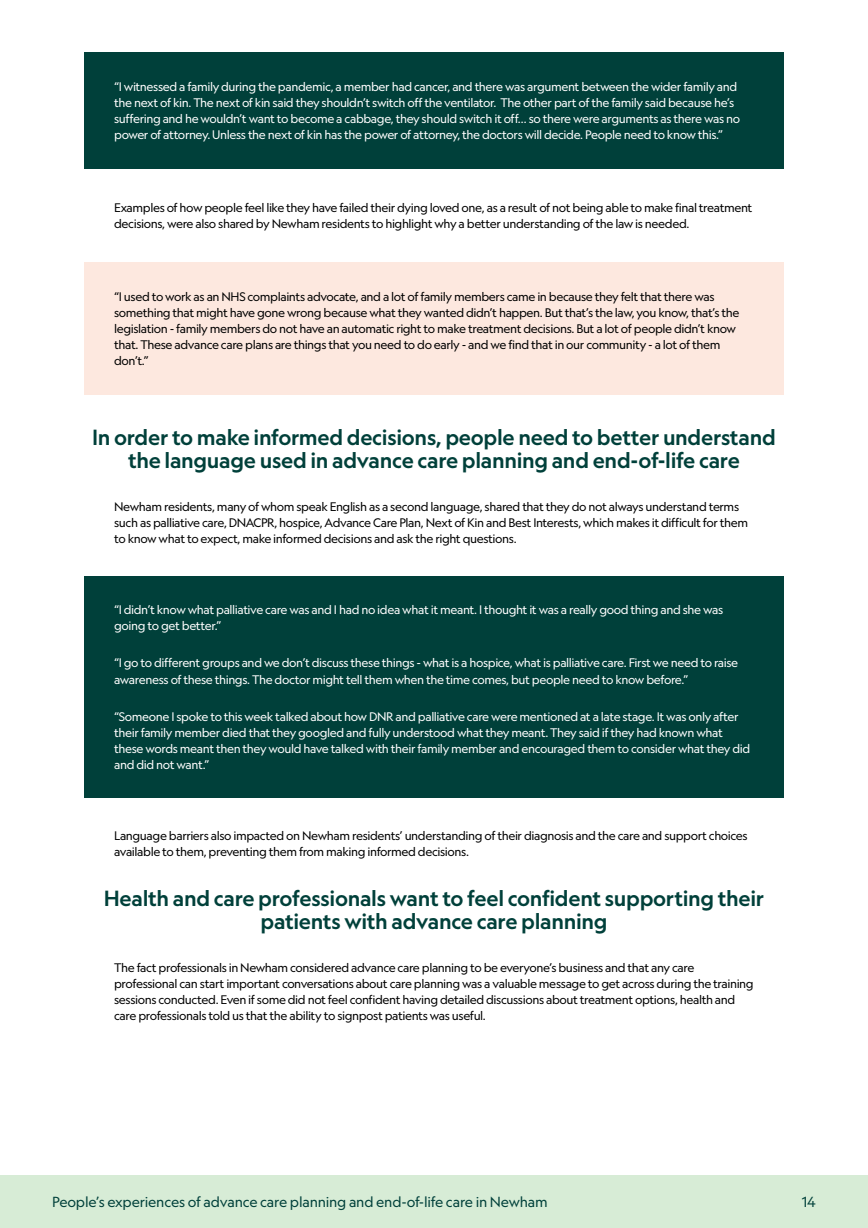
<style>
.page{position:relative;width:868px;height:1228px;background:#fff}
.page>*{position:absolute;margin:0;border:0;box-sizing:border-box;transform-origin:0 0}
.t1{font:500 21px/23.1px "Geograph";letter-spacing:-.015em;color:#00403a;text-align:center}
.t2{font:14px "Geograph";letter-spacing:-.015em;color:#00403a}
.t3{font:11.9px/16.1px "Geograph";letter-spacing:-.035em;color:#000}
.t4{font:11.9px/16.1px "Geograph";letter-spacing:-.035em;color:#fff}
</style>
<div class="page">
<div style="left:0;top:1175px;width:868px;height:53px;background:#d7ecd6"></div>
<div style="left:84px;top:52px;width:700px;height:117px;background:#00403a"></div>
<div style="left:84px;top:262px;width:700px;height:133px;background:#fde8df"></div>
<div style="left:84px;top:576px;width:700px;height:221px;background:#00403a"></div>
<p class="t4" style="left:114px;top:78px;width:628px">“I witnessed a family during the pandemic, a member had cancer, and there was argument between the wider family and the next of kin. The next of kin said they shouldn’t switch off the ventilator. The other part of the family said because he’s suffering and he wouldn’t want to become a cabbage, they should switch it off… so there were arguments as there was no power of attorney. Unless the next of kin has the power of attorney, the doctors will decide. People need to know this.”</p>
<p class="t3" style="left:114px;top:200px;width:640px">Examples of how people feel like they have failed their dying loved one, as a result of not being able to make final treatment decisions, were also shared by Newham residents to highlight why a better understanding of the law is needed.</p>
<p class="t3" style="left:114px;top:288px;width:627px">“I used to work as an NHS complaints advocate, and a lot of family members came in because they felt that there was something that might have gone wrong because what they wanted didn’t happen. But that’s the law, you know, that’s the legislation - family members do not have an automatic right to make treatment decisions. But a lot of people didn’t know that. These advance care plans are things that you need to do early - and we find that in our community - a lot of them don’t.”</p>
<h1 class="t1" style="left:92px;top:425px;width:685px">In order to make informed decisions, people need to better understand the language used in advance care planning and end-of-life care</h1>
<p class="t3" style="left:114px;top:498px;width:636px">Newham residents, many of whom speak English as a second language, shared that they do not always understand terms such as palliative care, DNACPR, hospice, Advance Care Plan, Next of Kin and Best Interests, which makes it difficult for them to know what to expect, make informed decisions and ask the right questions.</p>
<p class="t4" style="left:114px;top:602px;width:611px">“I didn’t know what palliative care was and I had no idea what it meant. I thought it was a really good thing and she was going to get better.”</p>
<p class="t4" style="left:114px;top:655px;width:626px">“I go to different groups and we don’t discuss these things - what is a hospice, what is palliative care. First we need to raise awareness of these things. The doctor might tell them when the time comes, but people need to know before.”</p>
<p class="t4" style="left:114px;top:708px;width:638px">“Someone I spoke to this week talked about how DNR and palliative care were mentioned at a late stage. It was only after their family member died that they googled and fully understood what they meant. They said if they had known what these words meant then they would have talked with their family member and encouraged them to consider what they did and did not want.”</p>
<p class="t3" style="left:114px;top:828px;width:635px">Language barriers also impacted on Newham residents’ understanding of their diagnosis and the care and support choices available to them, preventing them from making informed decisions.</p>
<h1 class="t1" style="left:104px;top:886px;width:662px">Health and care professionals want to feel confident supporting their patients with advance care planning</h1>
<p class="t3" style="left:114px;top:959px;width:641px">The fact professionals in Newham considered advance care planning to be everyone’s business and that any care professional can start important conversations about care planning was a valuable message to get across during the training sessions conducted. Even if some did not feel confident having detailed discussions about treatment options, health and care professionals told us that the ability to signpost patients was useful.</p>
<p class="t2" style="left:52px;top:1193px;width:497px">People’s experiences of advance care planning and end-of-life care in Newham</p>
<p class="t2" style="left:802px;top:1193px;width:15px">14</p>
</div>
